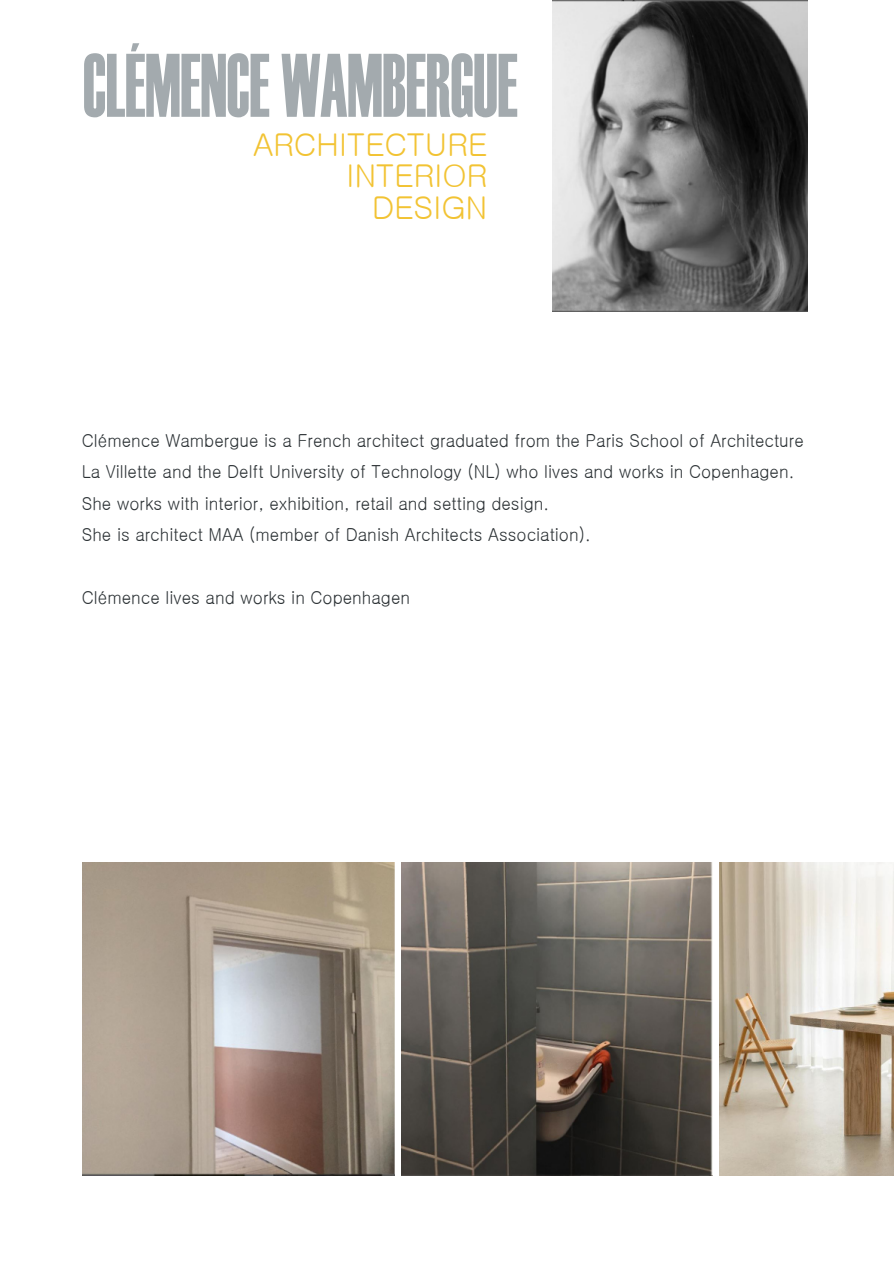
<style>
.page{position:relative;width:894px;height:1264px;background:#fff}
.page>*{position:absolute;margin:0;border:0;box-sizing:border-box;transform-origin:0 0}
.t1{font:90px "Haettenschweiler";letter-spacing:-.005em;color:#a3aaae;scale:.69 1}
.t2{font:31.5px/31.5px "Gulim";letter-spacing:-.01em;color:#f2c333;text-align:right}
.t3{font:18px/31.5px "Gulim";color:#2a3033;scale:.93 1}
</style>
<div class="page">
<img style="left:552px;top:1px;width:256px;height:310px">
<img style="left:719px;top:862px;width:174px;height:314px">
<img style="left:401px;top:862px;width:312px;height:314px">
<img style="left:83px;top:862px;width:311px;height:314px">
<h1 class="t1" style="left:83px;top:54px;width:632px">CLÉMENCE WAMBERGUE</h1>
<h2 class="t2" style="left:253px;top:129px;width:236px">ARCHITECTURE<br>INTERIOR<br>DESIGN</h2>
<p class="t3" style="left:82px;top:425px;width:778px">Clémence Wambergue is a French architect graduated from the Paris School of Architecture La Villette and the Delft University of Technology (NL) who lives and works in Copenhagen.<br>She works with interior, exhibition, retail and setting design.<br>She is architect MAA (member of Danish Architects Association).</p>
<p class="t3" style="left:82px;top:582px;width:355px">Clémence lives and works in Copenhagen</p>
</div>
